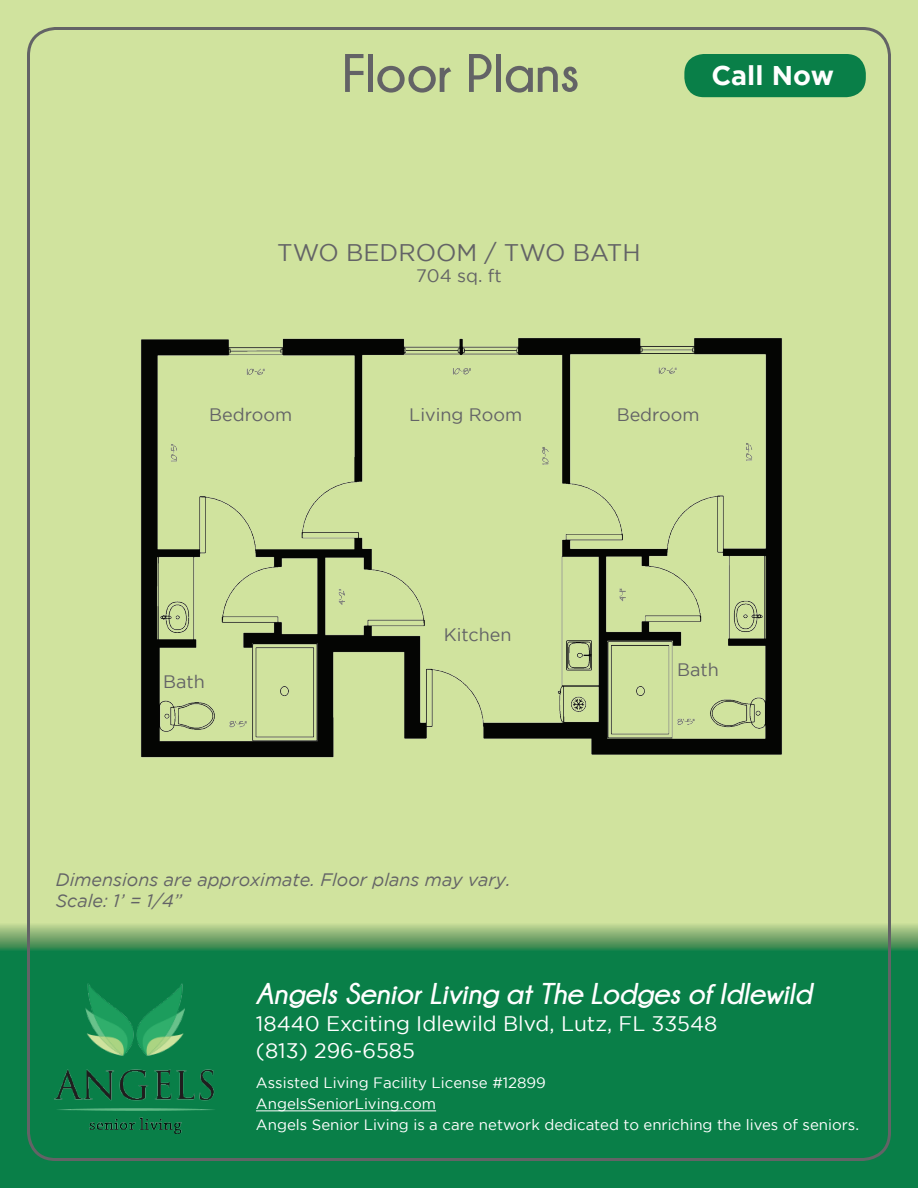
<style>
.page{position:relative;width:918px;height:1188px;background:#fff}
.page>*{position:absolute;margin:0;border:0;box-sizing:border-box;transform-origin:0 0}
.t1{font:700 54px "Champagne&Limousines";color:#636366}
.t2{font:italic 700 30px "Champagne&Limousines";color:#fff}
.t3{font:700 27px "Gotham";color:#fff}
.t4{font:24px "Gotham";color:#636366}
.t5{font:21px/27px "Gotham";color:#fff}
.t6{font:italic 18px/21.6px "Gotham";color:#636366}
.t7{font:18px "Gotham";color:#636366}
.t8{font:15px/21px "Gotham";color:#fff}
</style>
<div class="page">
<div style="left:0;top:0;width:918px;height:927px;background:#d0e39e"></div>
<div style="left:0;top:950px;width:918px;height:238px;background:#097f48"></div>
<svg style="left:0;top:924px;width:918px;height:26px;background:#78aa6f"></svg>
<hr style="left:256px;top:1111px;width:180px;height:1px;background:#fff">
<img style="left:54px;top:983px;width:161px;height:150px">
<div style="left:684px;top:54px;width:182px;height:43px;background:#097f48;border-radius:19px"></div>
<img style="left:141px;top:338px;width:641px;height:420px">
<h1 class="t1" style="left:342px;top:44px;width:239px">Floor Plans</h1>
<h3 class="t3" style="left:711px;top:59px;width:124px">Call Now</h3>
<h3 class="t4" style="left:277px;top:239px;width:365px">TWO BEDROOM / TWO BATH</h3>
<p class="t7" style="left:416px;top:266px;width:87px">704 sq. ft</p>
<p class="t7" style="left:209px;top:405px;width:84px">Bedroom</p>
<p class="t7" style="left:617px;top:405px;width:84px">Bedroom</p>
<p class="t7" style="left:409px;top:405px;width:114px">Living Room</p>
<p class="t7" style="left:444px;top:625px;width:69px">Kitchen</p>
<p class="t7" style="left:163px;top:672px;width:43px">Bath</p>
<p class="t6" style="left:56px;top:869px;width:456px">Dimensions are approximate. Floor plans may vary.<br>Scale: 1’ = 1/4”</p>
<p class="t7" style="left:677px;top:660px;width:43px">Bath</p>
<h2 class="t2" style="left:256px;top:977px;width:557px">Angels Senior Living at The Lodges of Idlewild</h2>
<h3 class="t5" style="left:256px;top:1010px;width:463px">18440 Exciting Idlewild Blvd, Lutz, FL 33548 (813) 296-6585</h3>
<p class="t8" style="left:256px;top:1072px;width:605px">Assisted Living Facility License #12899<br>AngelsSeniorLiving.com<br>Angels Senior Living is a care network dedicated to enriching the lives of seniors.</p>
</div>
